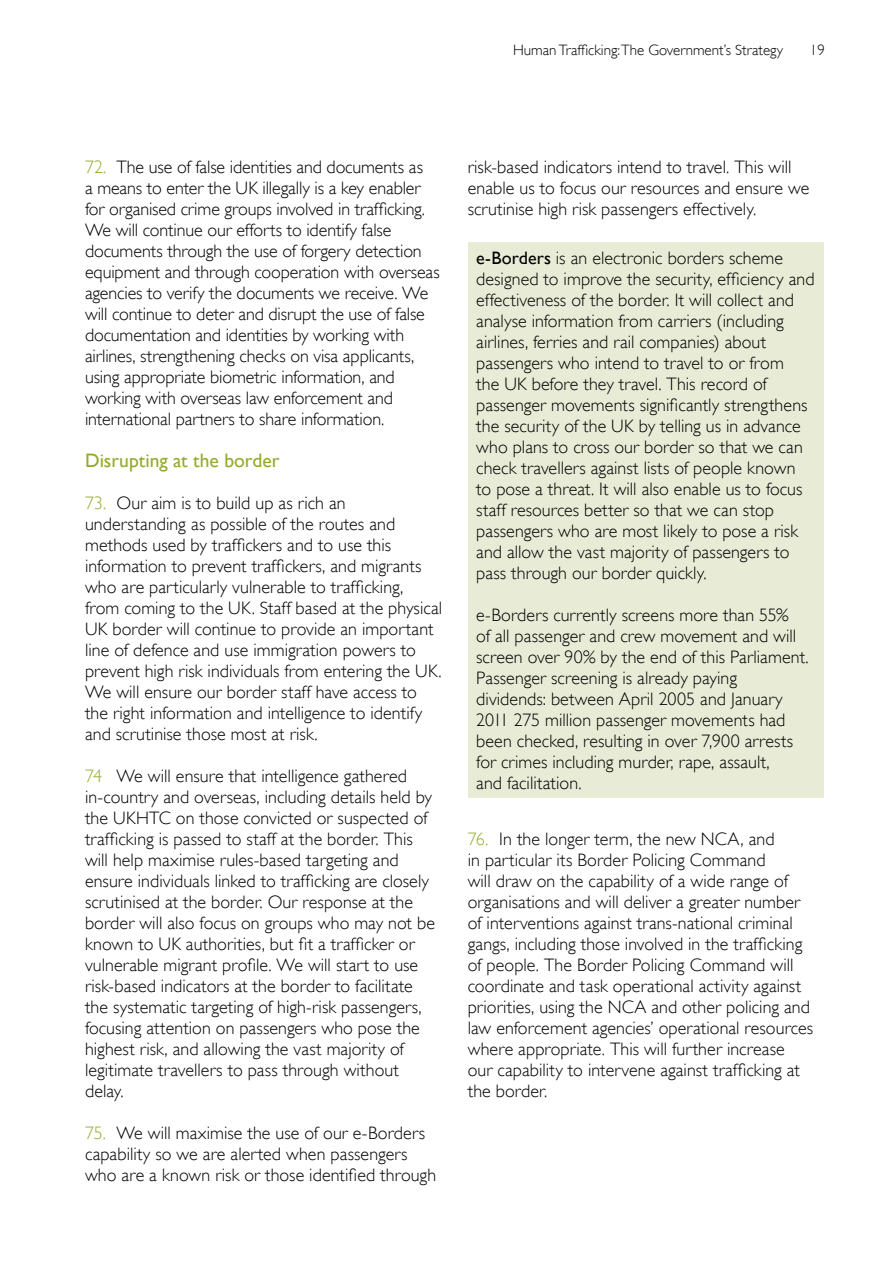
<style>
.page{position:relative;width:893px;height:1263px;background:#fff}
.page>*{position:absolute;margin:0;border:0;box-sizing:border-box;transform-origin:0 0}
._4__B_heading{font:19.5px "Gill Sans";color:#93aa2b}
._6a__Body_copy__numb{font:300 18px/21px "Gill Sans";color:#000}
._5__C_heading{font:300 18px/21px "Gill Sans";letter-spacing:.005em;color:#000}
.t1{font:300 15px "Gill Sans";color:#000}
.s1{color:#93aa2b}
.s2{font-weight:400}
</style>
<div class="page">
<div style="left:468px;top:242px;width:355px;height:556px;background:#e8ecd6"></div>
<p class="t1" style="left:513px;top:42px;width:271px">Human Trafficking:The Government’s Strategy</p>
<p class="t1" style="left:810px;top:42px;width:16px">19</p>
<p class="_6a__Body_copy__numb" style="left:85px;top:157px;width:356px"><span class="s1">72.</span> The use of false identities and documents as<br>a means to enter the UK illegally is a key enabler for organised crime groups involved in trafficking.<br>We will continue our efforts to identify false documents through the use of forgery detection equipment and through cooperation with overseas agencies to verify the documents we receive. We will continue to deter and disrupt the use of false documentation and identities by working with airlines, strengthening checks on visa applicants, using appropriate biometric information, and working with overseas law enforcement and international partners to share information.</p>
<p class="_4__B_heading" style="left:85px;top:449px;width:196px">Disrupting at the border</p>
<p class="_6a__Body_copy__numb" style="left:85px;top:493px;width:359px"><span class="s1">73.</span> Our aim is to build up as rich an understanding as possible of the routes and methods used by traffickers and to use this information to prevent traffickers, and migrants who are particularly vulnerable to trafficking,<br>from coming to the UK. Staff based at the physical UK border will continue to provide an important line of defence and use immigration powers to prevent high risk individuals from entering the UK.<br>We will ensure our border staff have access to the right information and intelligence to identify and scrutinise those most at risk.</p>
<p class="_6a__Body_copy__numb" style="left:85px;top:766px;width:351px"><span class="s1">74</span> We will ensure that intelligence gathered in-country and overseas, including details held by the UKHTC on those convicted or suspected of trafficking is passed to staff at the border. This will help maximise rules-based targeting and ensure individuals linked to trafficking are closely scrutinised at the border. Our response at the border will also focus on groups who may not be known to UK authorities, but fit a trafficker or vulnerable migrant profile. We will start to use risk-based indicators at the border to facilitate the systematic targeting of high-risk passengers, focusing attention on passengers who pose the highest risk, and allowing the vast majority of legitimate travellers to pass through without delay.</p>
<p class="_6a__Body_copy__numb" style="left:85px;top:1123px;width:353px"><span class="s1">75.</span> We will maximise the use of our e-Borders capability so we are alerted when passengers who are a known risk or those identified through</p>
<p class="_6a__Body_copy__numb" style="left:468px;top:157px;width:343px">risk-based indicators intend to travel. This will enable us to focus our resources and ensure we scrutinise high risk passengers effectively.</p>
<p class="_5__C_heading" style="left:476px;top:248px;width:340px"><span class="s2">e-Borders</span> is an electronic borders scheme designed to improve the security, efficiency and effectiveness of the border. It will collect and analyse information from carriers (including airlines, ferries and rail companies) about passengers who intend to travel to or from<br>the UK before they travel. This record of passenger movements significantly strengthens the security of the UK by telling us in advance who plans to cross our border so that we can check travellers against lists of people known to pose a threat. It will also enable us to focus staff resources better so that we can stop passengers who are most likely to pose a risk and allow the vast majority of passengers to pass through our border quickly.</p>
<p class="_6a__Body_copy__numb" style="left:476px;top:605px;width:334px">e-Borders currently screens more than 55%<br>of all passenger and crew movement and will screen over 90% by the end of this Parliament.<br>Passenger screening is already paying dividends: between April 2005 and January 2011 275 million passenger movements had been checked, resulting in over 7,900 arrests for crimes including murder, rape, assault,<br>and facilitation.</p>
<p class="_6a__Body_copy__numb" style="left:468px;top:829px;width:347px"><span class="s1">76.</span> In the longer term, the new NCA, and<br>in particular its Border Policing Command<br>will draw on the capability of a wide range of organisations and will deliver a greater number of interventions against trans-national criminal gangs, including those involved in the trafficking of people. The Border Policing Command will coordinate and task operational activity against priorities, using the NCA and other policing and law enforcement agencies’ operational resources where appropriate. This will further increase our capability to intervene against trafficking at the border.</p>
</div>
